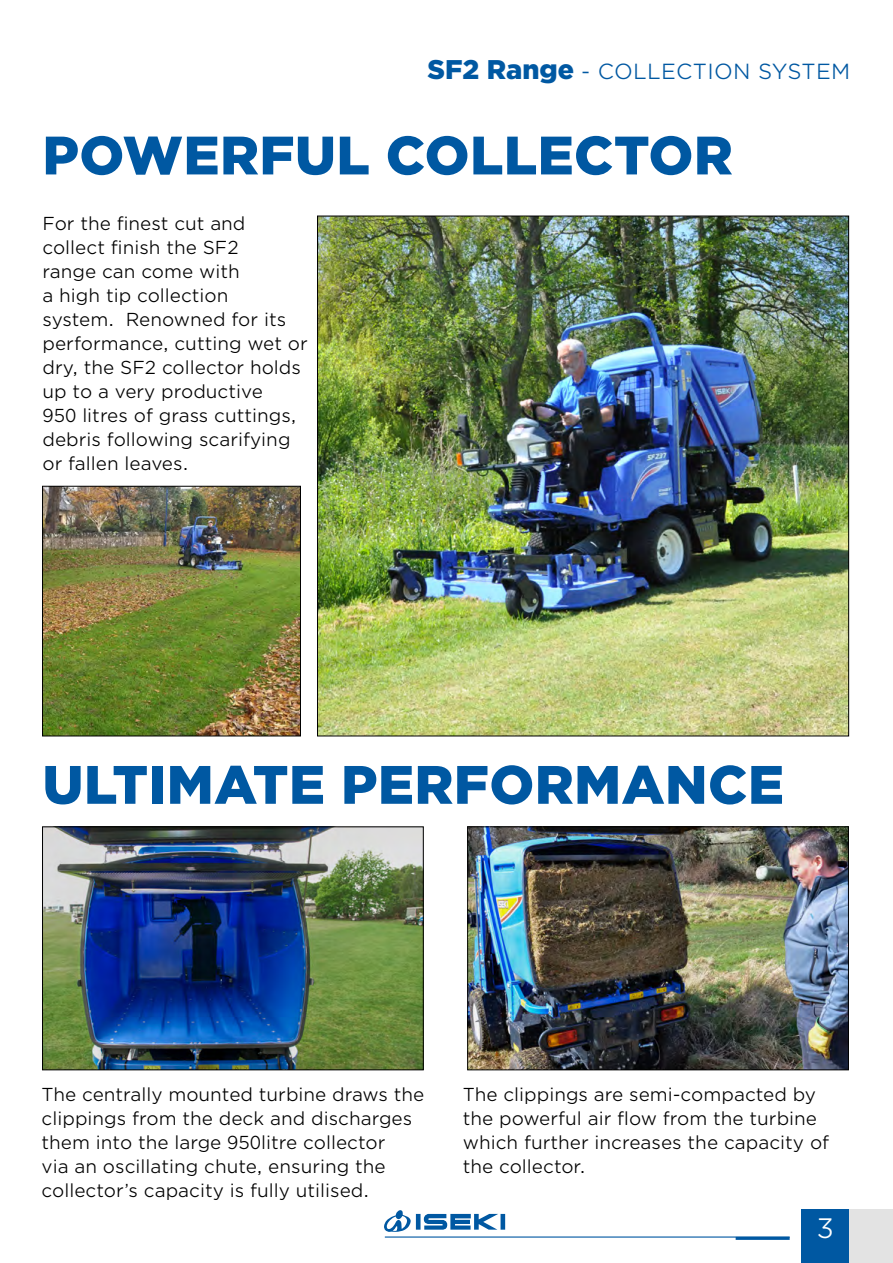
<style>
.page{position:relative;width:893px;height:1263px;background:#fff}
.page>*{position:absolute;margin:0;border:0;box-sizing:border-box;transform-origin:0 0}
.t1{font:900 54px "Gotham";letter-spacing:.01em;color:#0058a2}
.t2{font:27px "Gotham Office";color:#fff}
.t3{font:21px "Gotham Office";letter-spacing:.015em;color:#0058a2}
.t4{font:18px/24px "Gotham Office";color:#000}
.s1{font-family:"Gotham";font-weight:900;font-size:27px}
</style>
<div class="page">
<div style="left:801px;top:1210px;width:49px;height:53px;background:#0058a2"></div>
<svg style="left:384px;top:1210px;width:121px;height:22px"></svg>
<hr style="left:385px;top:1236px;width:405px;height:1px;background:#0058a2">
<hr style="left:736px;top:1237px;width:54px;height:3px;background:#0058a2">
<div style="left:849px;top:1210px;width:44px;height:53px;background:#e3e3e3"></div>
<img style="left:44px;top:488px;width:255px;height:246px">
<div style="left:42px;top:486px;width:259px;height:250px;border:1px solid #000"></div>
<img style="left:319px;top:218px;width:528px;height:516px">
<img style="left:44px;top:829px;width:377px;height:239px">
<div style="left:42px;top:827px;width:381px;height:243px;border:1px solid #000"></div>
<img style="left:469px;top:829px;width:378px;height:239px">
<div style="left:467px;top:827px;width:382px;height:243px;border:1px solid #000"></div>
<p class="t3" style="left:427px;top:58px;width:425px"><span class="s1">SF2 Range</span> - COLLECTION SYSTEM</p>
<h1 class="t1" style="left:43px;top:124px;width:692px">POWERFUL COLLECTOR</h1>
<p class="t4" style="left:43px;top:211px;width:267px">For the finest cut and collect finish the SF2<br>range can come with<br>a high tip collection<br>system. Renowned for its performance, cutting wet or dry, the SF2 collector holds up to a very productive<br>950 litres of grass cuttings, debris following scarifying or fallen leaves.</p>
<h1 class="t1" style="left:43px;top:753px;width:743px">ULTIMATE PERFORMANCE</h1>
<p class="t4" style="left:42px;top:1082px;width:384px">The centrally mounted turbine draws the clippings from the deck and discharges them into the large 950litre collector<br>via an oscillating chute, ensuring the collector’s capacity is fully utilised.</p>
<p class="t4" style="left:463px;top:1082px;width:368px">The clippings are semi-compacted by the powerful air flow from the turbine which further increases the capacity of the collector.</p>
<h2 class="t2" style="left:817px;top:1210px;width:19px">3</h2>
</div>
